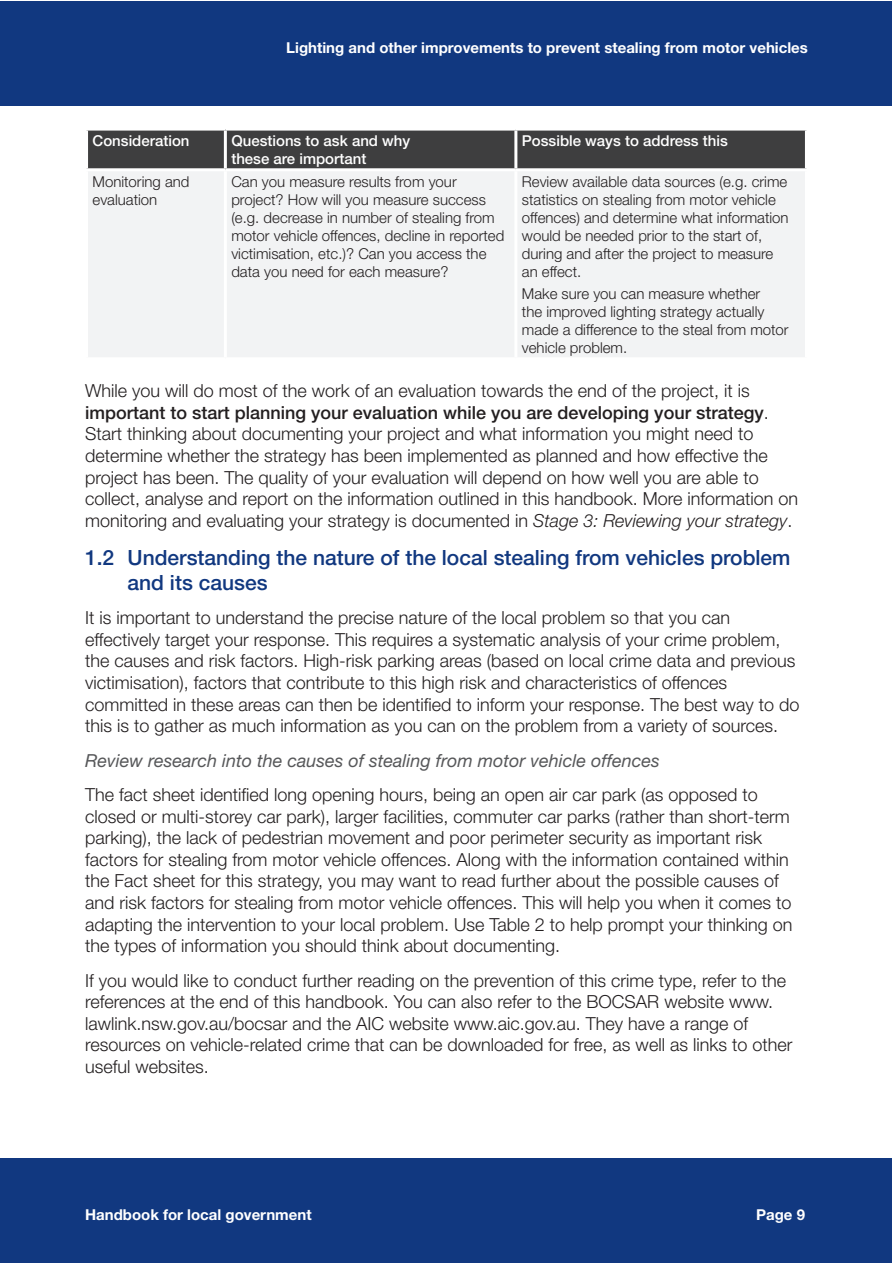
<style>
.page{position:relative;width:893px;height:1263px;background:#fff}
.page>*{position:absolute;margin:0;border:0;box-sizing:border-box;transform-origin:0 0}
.Heading_2{font:500 21px/25.2px "Helvetica Neue LT Std";color:#113880}
.Body_text{font:300 18px/21.6px "Helvetica Neue LT Std";color:#231f20}
.Heading_3{font:italic 18px "Helvetica Neue LT Std";color:#57585a}
.Body_text-2{font:300 15px/18px "Helvetica Neue LT Std";color:#231f20}
.t1{font:700 15px "Helvetica Neue LT Std";color:#fff}
.Body_text-3{font:500 15px/18px "Helvetica Neue LT Std";color:#fff}
.s1{font-weight:500}
.s2{font-style:italic}
</style>
<div class="page">
<div style="left:0;top:1158px;width:892px;height:105px;background:#113880"></div>
<div style="left:0;top:1px;width:892px;height:105px;background:#113880"></div>
<div style="left:88px;top:131px;width:717px;height:37px;background:#3e3e3f"></div>
<div style="left:88px;top:172px;width:717px;height:185px;background:#f2f3f4"></div>
<hr style="left:224px;top:171px;width:3px;height:186px;background:#fff">
<hr style="left:514px;top:171px;width:3px;height:186px;background:#fff">
<hr style="left:224px;top:131px;width:3px;height:37px;background:#fff">
<hr style="left:514px;top:131px;width:3px;height:37px;background:#fff">
<p class="t1" style="left:286px;top:39px;width:523px">Lighting and other improvements to prevent stealing from motor vehicles</p>
<p class="Body_text-3" style="left:93px;top:131px;width:98px">Consideration</p>
<p class="Body_text-3" style="left:231px;top:131px;width:180px">Questions to ask and why these are important</p>
<p class="Body_text-3" style="left:522px;top:131px;width:207px">Possible ways to address this</p>
<p class="Body_text-2" style="left:93px;top:172px;width:98px">Monitoring and evaluation</p>
<p class="Body_text-2" style="left:231px;top:172px;width:274px">Can you measure results from your project? How will you measure success (e.g. decrease in number of stealing from motor vehicle offences, decline in reported victimisation, etc.)? Can you access the data you need for each measure?</p>
<p class="Body_text-2" style="left:522px;top:172px;width:268px">Review available data sources (e.g. crime statistics on stealing from motor vehicle offences) and determine what information would be needed prior to the start of, during and after the project to measure an effect.</p>
<p class="Body_text-2" style="left:522px;top:284px;width:268px">Make sure you can measure whether<br>the improved lighting strategy actually made a difference to the steal from motor vehicle problem.</p>
<p class="Body_text" style="left:85px;top:380px;width:715px">While you will do most of the work of an evaluation towards the end of the project, it is <span class="s1">important to start planning your evaluation while you are developing your strategy</span>.<br>Start thinking about documenting your project and what information you might need to determine whether the strategy has been implemented as planned and how effective the project has been. The quality of your evaluation will depend on how well you are able to collect, analyse and report on the information outlined in this handbook. More information on monitoring and evaluating your strategy is documented in <span class="s2">Stage 3: Reviewing your strategy</span>.</p>
<h2 class="Heading_2" style="left:128px;top:544px;width:664px;text-indent:-43px">1.2 Understanding the nature of the local stealing from vehicles problem and its causes</h2>
<p class="Body_text" style="left:85px;top:607px;width:716px">It is important to understand the precise nature of the local problem so that you can effectively target your response. This requires a systematic analysis of your crime problem, the causes and risk factors. High-risk parking areas (based on local crime data and previous victimisation), factors that contribute to this high risk and characteristics of offences committed in these areas can then be identified to inform your response. The best way to do this is to gather as much information as you can on the problem from a variety of sources.</p>
<h3 class="Heading_3" style="left:85px;top:749px;width:576px">Review research into the causes of stealing from motor vehicle offences</h3>
<p class="Body_text" style="left:85px;top:783px;width:709px">The fact sheet identified long opening hours, being an open air car park (as opposed to closed or multi-storey car park), larger facilities, commuter car parks (rather than short-term parking), the lack of pedestrian movement and poor perimeter security as important risk factors for stealing from motor vehicle offences. Along with the information contained within the Fact sheet for this strategy, you may want to read further about the possible causes of and risk factors for stealing from motor vehicle offences. This will help you when it comes to adapting the intervention to your local problem. Use Table 2 to help prompt your thinking on the types of information you should think about documenting.</p>
<p class="Body_text" style="left:85px;top:969px;width:709px">If you would like to conduct further reading on the prevention of this crime type, refer to the references at the end of this handbook. You can also refer to the BOCSAR website www. lawlink.nsw.gov.au/bocsar and the AIC website www.aic.gov.au. They have a range of resources on vehicle-related crime that can be downloaded for free, as well as links to other useful websites.</p>
<p class="t1" style="left:85px;top:1205px;width:228px">Handbook for local government</p>
<p class="t1" style="left:756px;top:1205px;width:50px">Page 9</p>
</div>
